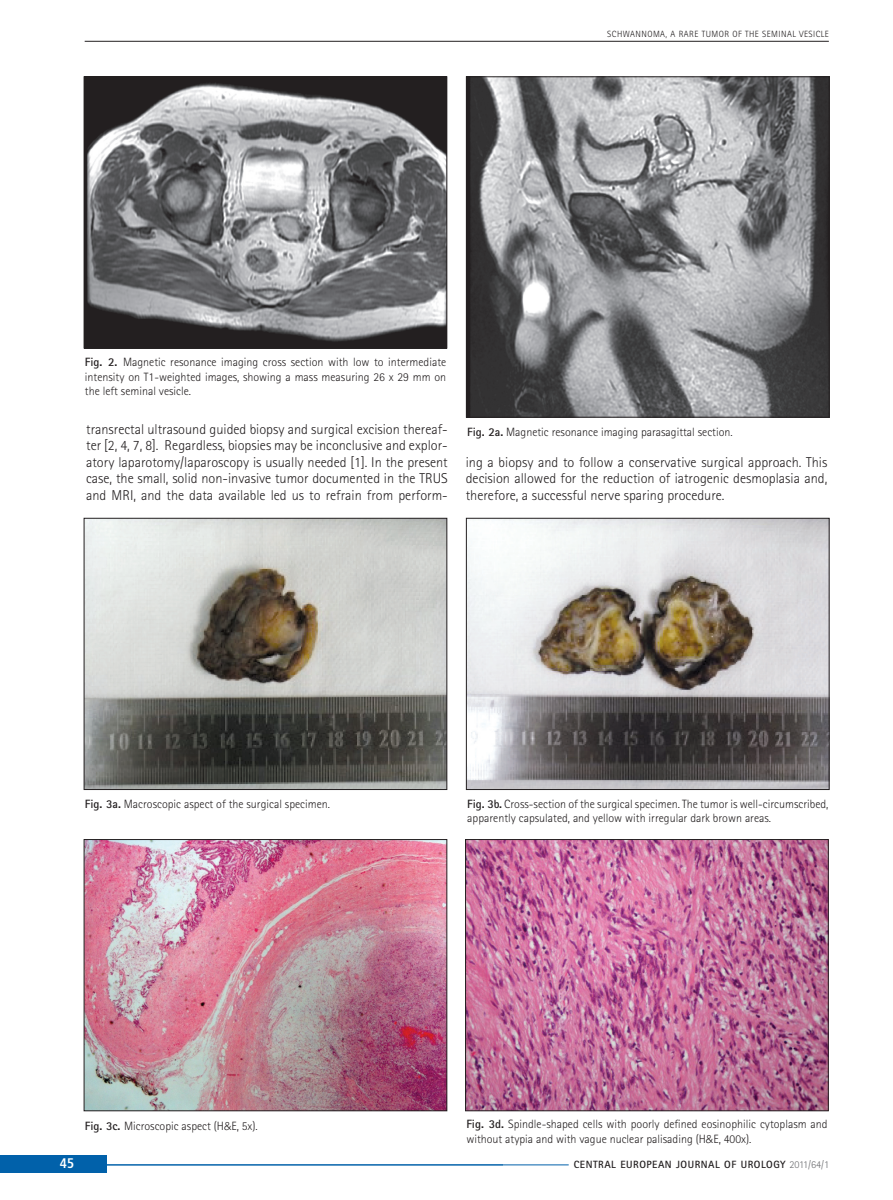
<style>
.page{position:relative;width:893px;height:1200px;background:#fff}
.page>*{position:absolute;margin:0;border:0;box-sizing:border-box;transform-origin:0 0}
.t1{font:300 14.25px/16.5px "Rotis Sans Serif Pl";color:#231f20;text-align:justify}
.t2{font:700 13.5px "Humnst 777 Cn PL";color:#fff}
.t3{font:300 12px/14.4px "Rotis Sans Serif Pl";color:#231f20}
.t4{font:700 10.5px "Rotis Sans Serif Pl";letter-spacing:.05em;color:#231f20}
.t5{font:300 9px "Rotis Sans Serif Pl";letter-spacing:.05em;color:#231f20}
.s1{font-weight:700}
.s2{font-family:"Humanst 521 Lt EU Normal";font-weight:400}
.s3{font-weight:300;color:#6c6d70}
</style>
<div class="page">
<div style="left:0;top:1154px;width:107px;height:17px;background:#0161aa"></div>
<hr style="left:87px;top:1164px;width:482px;height:1px;background:#0161aa">
<hr style="left:85px;top:41px;width:744px;height:1px;background:#231f20">
<img style="left:86px;top:79px;width:359px;height:267px">
<div style="left:84px;top:77px;width:363px;height:271px;border:1px solid #231f20"></div>
<img style="left:86px;top:520px;width:359px;height:267px">
<div style="left:84px;top:518px;width:363px;height:271px;border:1px solid #231f20"></div>
<img style="left:86px;top:841px;width:359px;height:267px">
<div style="left:84px;top:839px;width:363px;height:271px;border:1px solid #231f20"></div>
<img style="left:468px;top:520px;width:359px;height:267px">
<div style="left:466px;top:518px;width:363px;height:271px;border:1px solid #231f20"></div>
<img style="left:468px;top:79px;width:359px;height:336px">
<div style="left:466px;top:77px;width:363px;height:340px;border:1px solid #231f20"></div>
<img style="left:467px;top:841px;width:359px;height:267px">
<div style="left:465px;top:839px;width:363px;height:271px;border:1px solid #231f20"></div>
<p class="t5" style="left:607px;top:29px;width:12px">Schwann</p>
<p class="t5" style="left:647px;top:29px;width:61px">oma, arare tum</p>
<p class="t5" style="left:719px;top:29px;width:59px">or of th e seminal</p>
<p class="t5" style="left:799px;top:29px;width:15px">vesicl</p>
<p class="t5" style="left:825px;top:29px;width:5px">e</p>
<p class="t3" style="left:85px;top:355px;width:363px;text-align:justify"><span class="s1">FIG. 2.</span> Magnetic resonance imaging cross section with low to intermediate intensity on T1-weighted images, showing a mass measuring 26 x 29 mm on the left seminal vesicle.</p>
<p class="t1" style="left:86px;top:420px;width:363px">transrectal ultrasound guided biopsy and surgical excision thereaf&shy;ter [2, 4, 7, 8]. Regardless, biopsies may be inconclusive and explor&shy;atory laparotomy/laparoscopy is usually needed [1]. In the present case, the small, solid non-invasive tumor documented in the TRUS and MRI, and the data available led us to refrain from perform-</p>
<p class="t3" style="left:467px;top:424px;width:267px"><span class="s1">FIG. 2A.</span> Magnetic resonance imaging parasagittal section.</p>
<p class="t1" style="left:466px;top:453px;width:363px">ing a biopsy and to follow a conservative surgical approach. This decision allowed for the reduction of iatrogenic desmoplasia and, therefore, a successful nerve sparing procedure.</p>
<p class="t3" style="left:85px;top:796px;width:247px"><span class="s1">FIG. 3A.</span> Macroscopic aspect of the surgical specimen.</p>
<p class="t3" style="left:85px;top:1118px;width:174px"><span class="s1">FIG. 3C.</span> Microscopic aspect (H<span class="s2">&amp;</span>E, 5x).</p>
<p class="t3" style="left:467px;top:796px;width:363px"><span class="s1">FIG. 3B.</span> Cross-section of the surgical specimen. The tumor is well-circumscribed, apparently capsulated, and yellow with irregular dark brown areas.</p>
<p class="t3" style="left:466px;top:1116px;width:363px"><span class="s1">FIG. 3D.</span> Spindle-shaped cells with poorly defined eosinophilic cytoplasm and without atypia and with vague nuclear palisading (H<span class="s2">&amp;</span>E, 400x).</p>
<p class="t2" style="left:60px;top:1154px;width:16px">45</p>
<p class="t4" style="left:574px;top:1157px;width:257px">CENTRAL EUROPEAN JOURNAL OF UROLOGY <span class="s3">2011/64/1</span></p>
</div>
